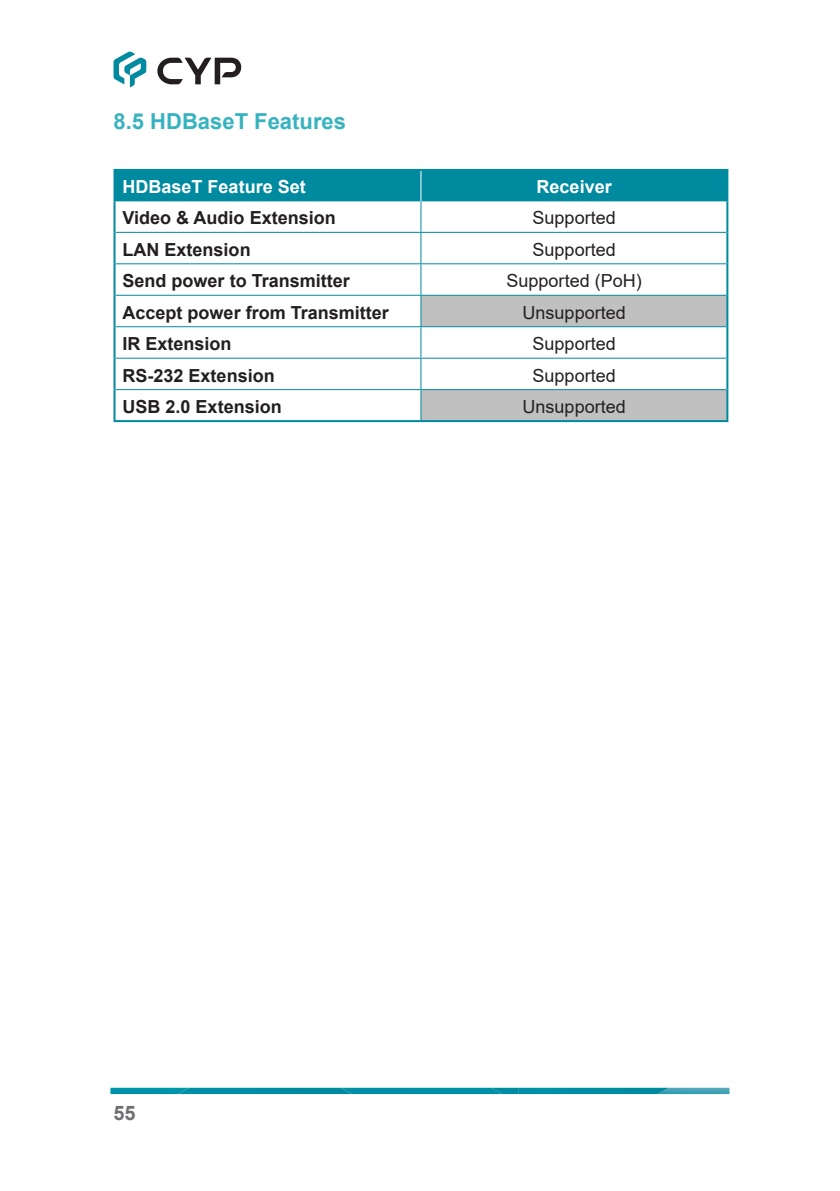
<style>
.page{position:relative;width:840px;height:1191px;background:#fff}
.page>*{position:absolute;margin:0;border:0;box-sizing:border-box;transform-origin:0 0}
.Sub_Header{font:700 22px "Arial";color:#37b2bf}
.t1{font:700 20px "Arial";color:#6d6f71}
.Table_B_-_Header{font:700 18px "Arial";color:#231f20}
.Table_C_-_Cell{font:18px "Arial";color:#231f20}
.Table_A_-_Header{font:700 18px "Arial";color:#fff}
</style>
<div class="page">
<svg style="left:113px;top:51px;width:33px;height:36px"></svg>
<svg style="left:157px;top:58px;width:84px;height:26px"></svg>
<svg style="left:110px;top:1087px;width:619px;height:7px"></svg>
<img style="left:178px;top:1087px;width:163px;height:7px">
<img style="left:341px;top:1087px;width:150px;height:7px">
<img style="left:491px;top:1087px;width:177px;height:7px">
<div style="left:115px;top:171px;width:611px;height:30px;background:#008aa0"></div>
<svg style="left:421px;top:296px;width:305px;height:124px"></svg>
<hr style="left:420px;top:201px;width:1px;height:31px;background:#008aa0">
<hr style="left:115px;top:232px;width:305px;height:1px;background:#008aa0">
<hr style="left:420px;top:233px;width:1px;height:30px;background:#008aa0">
<hr style="left:420px;top:232px;width:306px;height:1px;background:#008aa0">
<hr style="left:115px;top:263px;width:305px;height:1px;background:#008aa0">
<hr style="left:420px;top:264px;width:1px;height:31px;background:#008aa0">
<hr style="left:420px;top:263px;width:306px;height:1px;background:#008aa0">
<hr style="left:115px;top:295px;width:305px;height:1px;background:#008aa0">
<hr style="left:420px;top:296px;width:1px;height:30px;background:#008aa0">
<hr style="left:420px;top:295px;width:306px;height:1px;background:#008aa0">
<hr style="left:115px;top:326px;width:305px;height:1px;background:#008aa0">
<hr style="left:420px;top:327px;width:1px;height:31px;background:#008aa0">
<hr style="left:420px;top:326px;width:306px;height:1px;background:#008aa0">
<hr style="left:115px;top:358px;width:305px;height:1px;background:#008aa0">
<hr style="left:420px;top:359px;width:1px;height:30px;background:#008aa0">
<hr style="left:420px;top:358px;width:306px;height:1px;background:#008aa0">
<hr style="left:115px;top:389px;width:305px;height:1px;background:#008aa0">
<hr style="left:420px;top:390px;width:1px;height:30px;background:#008aa0">
<hr style="left:420px;top:389px;width:306px;height:1px;background:#008aa0">
<hr style="left:113px;top:171px;width:2px;height:30px;background:#008aa0">
<hr style="left:113px;top:169px;width:307px;height:2px;background:#008aa0">
<hr style="left:420px;top:169px;width:308px;height:2px;background:#008aa0">
<hr style="left:726px;top:171px;width:2px;height:30px;background:#008aa0">
<hr style="left:113px;top:201px;width:2px;height:31px;background:#008aa0">
<hr style="left:726px;top:201px;width:2px;height:31px;background:#008aa0">
<hr style="left:113px;top:232px;width:2px;height:32px;background:#008aa0">
<hr style="left:726px;top:232px;width:2px;height:32px;background:#008aa0">
<hr style="left:113px;top:264px;width:2px;height:31px;background:#008aa0">
<hr style="left:726px;top:264px;width:2px;height:31px;background:#008aa0">
<hr style="left:113px;top:295px;width:2px;height:32px;background:#008aa0">
<hr style="left:726px;top:295px;width:2px;height:32px;background:#008aa0">
<hr style="left:113px;top:327px;width:2px;height:31px;background:#008aa0">
<hr style="left:726px;top:327px;width:2px;height:31px;background:#008aa0">
<hr style="left:113px;top:358px;width:2px;height:31px;background:#008aa0">
<hr style="left:726px;top:358px;width:2px;height:31px;background:#008aa0">
<hr style="left:113px;top:389px;width:2px;height:31px;background:#008aa0">
<hr style="left:113px;top:420px;width:307px;height:2px;background:#008aa0">
<hr style="left:726px;top:389px;width:2px;height:31px;background:#008aa0">
<hr style="left:420px;top:420px;width:308px;height:2px;background:#008aa0">
<hr style="left:420px;top:171px;width:1px;height:30px;background:#fff">
<p class="Sub_Header" style="left:113px;top:106px;width:234px">8.5 HDBaseT Features</p>
<p class="Table_A_-_Header" style="left:122px;top:174px;width:185px">HDBaseT Feature Set</p>
<p class="Table_A_-_Header" style="left:536px;top:174px;width:77px">Receiver</p>
<p class="Table_B_-_Header" style="left:122px;top:205px;width:215px">Video &amp; Audio Extension</p>
<p class="Table_C_-_Cell" style="left:532px;top:206px;width:85px">Supported</p>
<p class="Table_B_-_Header" style="left:122px;top:237px;width:130px">LAN Extension</p>
<p class="Table_C_-_Cell" style="left:532px;top:237px;width:85px">Supported</p>
<p class="Table_B_-_Header" style="left:122px;top:268px;width:229px">Send power to Transmitter</p>
<p class="Table_C_-_Cell" style="left:506px;top:268px;width:137px">Supported (PoH)</p>
<p class="Table_B_-_Header" style="left:122px;top:300px;width:268px">Accept power from Transmitter</p>
<p class="Table_C_-_Cell" style="left:522px;top:300px;width:105px">Unsupported</p>
<p class="Table_B_-_Header" style="left:122px;top:331px;width:111px">IR Extension</p>
<p class="Table_C_-_Cell" style="left:532px;top:331px;width:85px">Supported</p>
<p class="Table_B_-_Header" style="left:122px;top:362px;width:154px">RS-232 Extension</p>
<p class="Table_C_-_Cell" style="left:532px;top:363px;width:85px">Supported</p>
<p class="Table_B_-_Header" style="left:122px;top:394px;width:161px">USB 2.0 Extension</p>
<p class="Table_C_-_Cell" style="left:522px;top:394px;width:105px">Unsupported</p>
<p class="t1" style="left:113px;top:1099px;width:24px">55</p>
</div>
